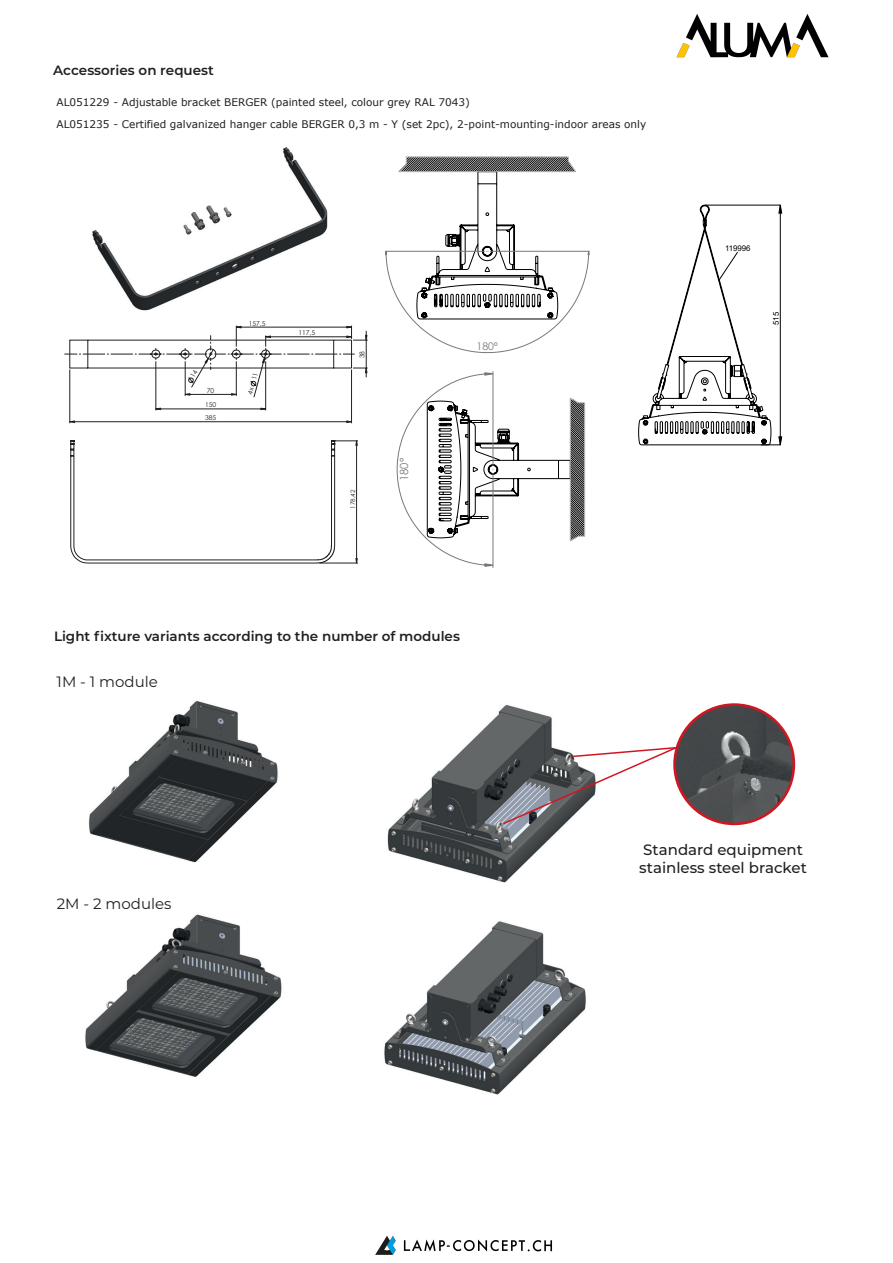
<style>
.page{position:relative;width:893px;height:1263px;background:#fff}
.page>*{position:absolute;margin:0;border:0;box-sizing:border-box;transform-origin:0 0}
.t1{font:500 15px/18px "Montserrat";color:#231f20}
.t2{font:15px "Montserrat";color:#231f20}
.t3{font:600 13.5px "Montserrat";color:#231f20}
.t4{font:11.25px "Century Gothic";color:#75797b}
.t5{font:10.5px/22.2px "Verdana";color:#231f20}
.t6{font:10.5px "Century Gothic";color:#75797b}
.t7{font:7.8px "Arial";color:#000001}
.t8{font:6.75px "Century Gothic";color:#231f20}
.t9{font:6.3px "Century Gothic";color:#231f20}
</style>
<div class="page">
<img style="left:387px;top:704px;width:176px;height:179px">
<img style="left:89px;top:701px;width:189px;height:162px">
<img style="left:384px;top:921px;width:202px;height:174px">
<img style="left:85px;top:914px;width:197px;height:163px">
<img style="left:675px;top:704px;width:119px;height:120px;border-radius:60px">
<div style="left:673px;top:703px;width:122px;height:122px;border:3px solid #d11621;border-radius:50%"></div>
<svg style="left:501px;top:746px;width:177px;height:80px"></svg>
<hr style="left:490px;top:251px;width:100px;height:1px;background:#75797b">
<svg style="left:638px;top:205px;width:144px;height:241px"></svg>
<img style="left:375px;top:1236px;width:178px;height:19px">
<img style="left:676px;top:14px;width:153px;height:44px">
<svg style="left:64px;top:157px;width:525px;height:411px"></svg>
<p class="t3" style="left:53px;top:61px;width:162px">Accessories on request</p>
<p class="t5" style="left:57px;top:92px;width:591px">AL051229 - Adjustable bracket BERGER (painted steel, colour grey RAL 7043)<br>AL051235 - Certified galvanized hanger cable BERGER 0,3 m - Y (set 2pc), 2-point-mounting-indoor areas only</p>
<p class="t8" style="left:207px;top:386px;width:9px">70</p>
<p class="t8" style="left:205px;top:413px;width:13px">385</p>
<p class="t8" style="left:205px;top:400px;width:13px">150</p>
<p class="t8" style="left:249px;top:318px;width:18px">157,5</p>
<p class="t8" style="left:298px;top:328px;width:18px">117,5</p>
<p class="t8" style="left:357px;top:358px;width:9px;rotate:-90deg">38</p>
<p class="t9" style="left:348px;top:509px;width:21px;rotate:-90deg">178,42</p>
<p class="t4" style="left:396px;top:481px;width:25px;rotate:-90deg">180°</p>
<p class="t6" style="left:477px;top:339px;width:23px">180°</p>
<p class="t3" style="left:54px;top:627px;width:407px">Light fixture variants according to the number of modules</p>
<h1 class="t2" style="left:57px;top:672px;width:103px">1M - 1 module</h1>
<p class="t7" style="left:725px;top:242px;width:27px">119996</p>
<p class="t7" style="left:771px;top:325px;width:15px;rotate:-90deg">515</p>
<h1 class="t2" style="left:57px;top:893px;width:116px">2M - 2 modules</h1>
<h1 class="t1" style="left:639px;top:840px;width:169px">Standard equipment stainless steel bracket</h1>
</div>
